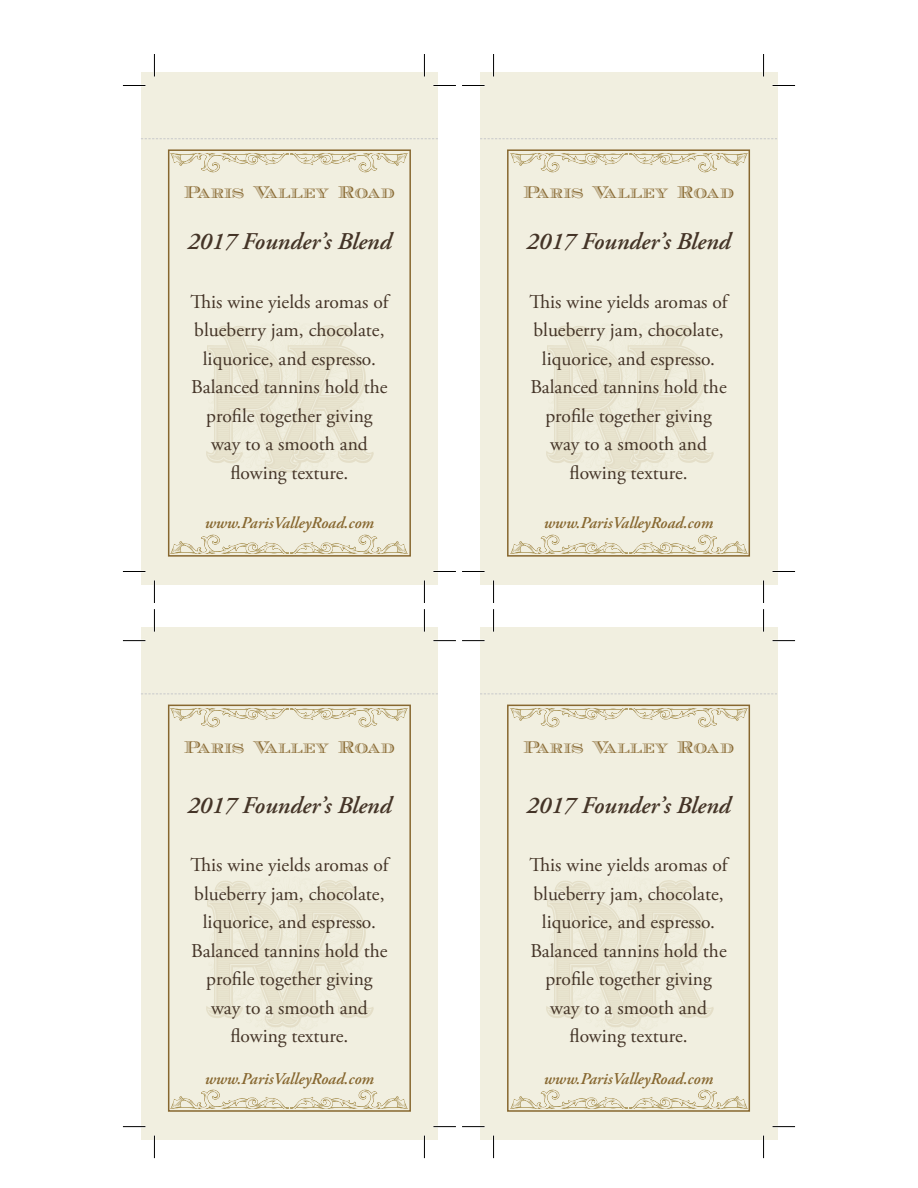
<style>
.page{position:relative;width:918px;height:1188px;background:#fff}
.page>*{position:absolute;margin:0;border:0;box-sizing:border-box;transform-origin:0 0}
.t1{font:italic 600 24px "Adobe Garamond Pro";color:#443427}
.t2{font:19.5px/28.5px "Adobe Garamond Pro";color:#443427;text-align:center}
.t3{font:17.25px "Ecuyer DAX";color:#87672f}
.t4{font:italic 600 16.5px "Adobe Garamond Pro";color:#87672f}
</style>
<div class="page">
<div style="left:141px;top:72px;width:297px;height:513px;background:#f1efe0"></div>
<div style="left:168px;top:149px;width:243px;height:408px;border:2px solid #87672f"></div>
<svg style="left:141px;top:138px;width:297px;height:1px"></svg>
<img style="left:171px;top:534px;width:237px;height:20px">
<img style="left:171px;top:153px;width:237px;height:20px">
<img style="left:206px;top:325px;width:168px;height:148px">
<svg style="left:123px;top:85px;width:22px;height:1px"></svg>
<svg style="left:433px;top:85px;width:23px;height:1px"></svg>
<svg style="left:123px;top:571px;width:22px;height:1px"></svg>
<svg style="left:433px;top:571px;width:23px;height:1px"></svg>
<svg style="left:154px;top:54px;width:1px;height:22px"></svg>
<svg style="left:154px;top:580px;width:1px;height:23px"></svg>
<svg style="left:424px;top:54px;width:1px;height:22px"></svg>
<svg style="left:424px;top:580px;width:1px;height:23px"></svg>
<div style="left:141px;top:627px;width:297px;height:513px;background:#f1efe0"></div>
<div style="left:168px;top:705px;width:243px;height:407px;border:2px solid #87672f"></div>
<svg style="left:141px;top:693px;width:297px;height:1px"></svg>
<img style="left:171px;top:1089px;width:237px;height:20px">
<img style="left:171px;top:708px;width:237px;height:20px">
<img style="left:206px;top:880px;width:168px;height:148px">
<hr style="left:123px;top:640px;width:22px;height:2px;background:#fff">
<hr style="left:433px;top:640px;width:23px;height:2px;background:#fff">
<hr style="left:123px;top:1126px;width:22px;height:2px;background:#fff">
<hr style="left:433px;top:1126px;width:23px;height:2px;background:#fff">
<svg style="left:123px;top:640px;width:22px;height:1px"></svg>
<svg style="left:433px;top:640px;width:23px;height:1px"></svg>
<svg style="left:123px;top:1126px;width:22px;height:1px"></svg>
<svg style="left:433px;top:1126px;width:23px;height:1px"></svg>
<svg style="left:154px;top:609px;width:1px;height:23px"></svg>
<svg style="left:154px;top:1136px;width:1px;height:22px"></svg>
<svg style="left:424px;top:609px;width:1px;height:23px"></svg>
<svg style="left:424px;top:1136px;width:1px;height:22px"></svg>
<div style="left:480px;top:72px;width:297px;height:513px;background:#f1efe0"></div>
<div style="left:507px;top:149px;width:243px;height:408px;border:2px solid #87672f"></div>
<svg style="left:480px;top:138px;width:297px;height:1px"></svg>
<img style="left:510px;top:534px;width:237px;height:20px">
<img style="left:510px;top:153px;width:237px;height:20px">
<img style="left:546px;top:325px;width:168px;height:148px">
<svg style="left:462px;top:85px;width:23px;height:1px"></svg>
<svg style="left:773px;top:85px;width:22px;height:1px"></svg>
<svg style="left:462px;top:571px;width:23px;height:1px"></svg>
<svg style="left:773px;top:571px;width:22px;height:1px"></svg>
<svg style="left:493px;top:54px;width:1px;height:22px"></svg>
<svg style="left:493px;top:580px;width:1px;height:23px"></svg>
<svg style="left:763px;top:54px;width:1px;height:22px"></svg>
<svg style="left:763px;top:580px;width:1px;height:23px"></svg>
<div style="left:480px;top:627px;width:297px;height:513px;background:#f1efe0"></div>
<div style="left:507px;top:705px;width:243px;height:407px;border:2px solid #87672f"></div>
<svg style="left:480px;top:693px;width:297px;height:1px"></svg>
<img style="left:510px;top:1089px;width:237px;height:20px">
<img style="left:510px;top:708px;width:237px;height:20px">
<img style="left:546px;top:880px;width:168px;height:148px">
<hr style="left:462px;top:640px;width:23px;height:2px;background:#fff">
<hr style="left:773px;top:640px;width:22px;height:2px;background:#fff">
<hr style="left:462px;top:1126px;width:23px;height:2px;background:#fff">
<hr style="left:773px;top:1126px;width:22px;height:2px;background:#fff">
<svg style="left:462px;top:640px;width:23px;height:1px"></svg>
<svg style="left:773px;top:640px;width:22px;height:1px"></svg>
<svg style="left:462px;top:1126px;width:23px;height:1px"></svg>
<svg style="left:773px;top:1126px;width:22px;height:1px"></svg>
<svg style="left:493px;top:609px;width:1px;height:23px"></svg>
<svg style="left:493px;top:1136px;width:1px;height:22px"></svg>
<svg style="left:763px;top:609px;width:1px;height:23px"></svg>
<svg style="left:763px;top:1136px;width:1px;height:22px"></svg>
<p class="t3" style="left:184px;top:182px;width:212px">Paris Valley Road</p>
<p class="t3" style="left:523px;top:182px;width:212px">Paris Valley Road</p>
<p class="t1" style="left:187px;top:228px;width:206px">2017 Founder’s Blend</p>
<p class="t1" style="left:527px;top:228px;width:206px">2017 Founder’s Blend</p>
<p class="t2" style="left:190px;top:288px;width:200px;text-align:left">This wine yields aromas of blueberry jam, chocolate,</p>
<p class="t2" style="left:191px;top:345px;width:198px">liquorice, and espresso.<br>Balanced tannins hold the profile together giving</p>
<p class="t2" style="left:211px;top:431px;width:158px">way to a smooth and flowing texture.</p>
<p class="t2" style="left:530px;top:288px;width:200px;text-align:left">This wine yields aromas of blueberry jam, chocolate,</p>
<p class="t2" style="left:530px;top:345px;width:198px">liquorice, and espresso.<br>Balanced tannins hold the profile together giving</p>
<p class="t2" style="left:550px;top:431px;width:158px">way to a smooth and flowing texture.</p>
<p class="t4" style="left:205px;top:514px;width:171px">www.ParisValleyRoad.com</p>
<p class="t4" style="left:544px;top:514px;width:171px">www.ParisValleyRoad.com</p>
<p class="t3" style="left:184px;top:737px;width:212px">Paris Valley Road</p>
<p class="t3" style="left:523px;top:737px;width:212px">Paris Valley Road</p>
<p class="t1" style="left:187px;top:792px;width:206px">2017 Founder’s Blend</p>
<p class="t1" style="left:527px;top:792px;width:206px">2017 Founder’s Blend</p>
<p class="t2" style="left:190px;top:852px;width:200px;text-align:left">This wine yields aromas of blueberry jam, chocolate,</p>
<p class="t2" style="left:191px;top:909px;width:198px">liquorice, and espresso.<br>Balanced tannins hold the profile together giving</p>
<p class="t2" style="left:211px;top:994px;width:158px">way to a smooth and flowing texture.</p>
<p class="t2" style="left:530px;top:852px;width:200px;text-align:left">This wine yields aromas of blueberry jam, chocolate,</p>
<p class="t2" style="left:530px;top:909px;width:198px">liquorice, and espresso.<br>Balanced tannins hold the profile together giving</p>
<p class="t2" style="left:550px;top:994px;width:158px">way to a smooth and flowing texture.</p>
<p class="t4" style="left:205px;top:1069px;width:171px">www.ParisValleyRoad.com</p>
<p class="t4" style="left:544px;top:1069px;width:171px">www.ParisValleyRoad.com</p>
</div>
